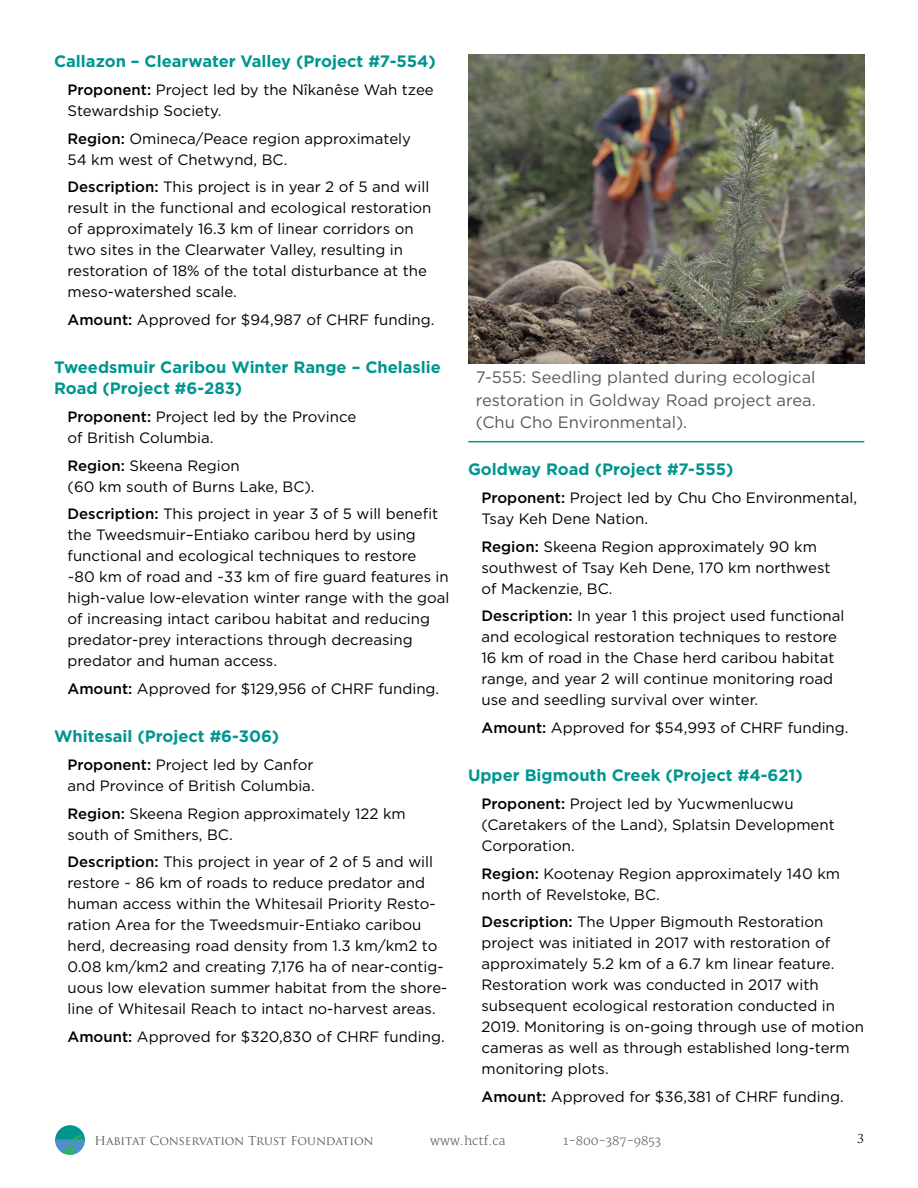
<style>
.page{position:relative;width:918px;height:1188px;background:#fff}
.page>*{position:absolute;margin:0;border:0;box-sizing:border-box;transform-origin:0 0}
.t1{font:700 16.5px/21px "Gotham HTF";color:#00958e}
.t2{font:16.5px/22.5px "Gotham HTF";color:#58595b;text-align:justify}
.t3{font:15px/21px "Gotham HTF";color:#000}
.t4{font:12px "Trajan Pro";letter-spacing:-.015em;color:#58595b}
.t5{font:300 12px "Merriweather";color:#58595b}
.t6{font:12px "Trajan Pro";color:#000}
.s1{font-weight:500}
</style>
<div class="page">
<svg style="left:56px;top:1126px;width:29px;height:29px"></svg>
<img style="left:468px;top:54px;width:396px;height:309px">
<hr style="left:468px;top:441px;width:396px;height:1px;background:#00958e">
<p class="t1" style="left:54px;top:50px;width:383px">Callazon – Clearwater Valley (Project #7-554)</p>
<p class="t3" style="left:68px;top:79px;width:368px"><span class="s1">Proponent:</span> Project led by the Nîkanêse Wah tzee<br>Stewardship Society.</p>
<p class="t3" style="left:68px;top:128px;width:345px"><span class="s1">Region:</span> Omineca/Peace region approximately<br>54 km west of Chetwynd, BC.</p>
<p class="t3" style="left:68px;top:176px;width:366px"><span class="s1">Description:</span> This project is in year 2 of 5 and will result in the functional and ecological restoration of approximately 16.3 km of linear corridors on two sites in the Clearwater Valley, resulting in restoration of 18% of the total disturbance at the meso-watershed scale.</p>
<p class="t3" style="left:68px;top:309px;width:369px"><span class="s1">Amount:</span> Approved for $94,987 of CHRF funding.</p>
<p class="t1" style="left:54px;top:356px;width:389px">Tweedsmuir Caribou Winter Range – Chelaslie<br>Road (Project #6-283)</p>
<p class="t3" style="left:68px;top:406px;width:290px"><span class="s1">Proponent:</span> Project led by the Province of British Columbia.</p>
<p class="t3" style="left:68px;top:455px;width:249px"><span class="s1">Region:</span> Skeena Region<br>(60 km south of Burns Lake, BC).</p>
<p class="t3" style="left:68px;top:503px;width:383px"><span class="s1">Description:</span> This project in year 3 of 5 will benefit the Tweedsmuir–Entiako caribou herd by using functional and ecological techniques to restore<br>~80 km of road and ~33 km of fire guard features in high-value low-elevation winter range with the goal of increasing intact caribou habitat and reducing predator-prey interactions through decreasing predator and human access.</p>
<p class="t3" style="left:68px;top:678px;width:373px"><span class="s1">Amount:</span> Approved for $129,956 of CHRF funding.</p>
<p class="t1" style="left:54px;top:725px;width:227px">Whitesail (Project #6-306)</p>
<p class="t3" style="left:68px;top:754px;width:249px"><span class="s1">Proponent:</span> Project led by Canfor and Province of British Columbia.</p>
<p class="t3" style="left:68px;top:803px;width:340px"><span class="s1">Region:</span> Skeena Region approximately 122 km south of Smithers, BC.</p>
<p class="t3" style="left:68px;top:851px;width:381px"><span class="s1">Description:</span> This project in year of 2 of 5 and will restore ~ 86 km of roads to reduce predator and human access within the Whitesail Priority Resto&shy;ration Area for the Tweedsmuir-Entiako caribou herd, decreasing road density from 1.3 km/km2 to 0.08 km/km2 and creating 7,176 ha of near-contig&shy;uous low elevation summer habitat from the shore&shy;line of Whitesail Reach to intact no-harvest areas.</p>
<p class="t3" style="left:68px;top:1026px;width:379px"><span class="s1">Amount:</span> Approved for $320,830 of CHRF funding.</p>
<p class="t2" style="left:476px;top:366px;width:342px">7-555: Seedling planted during ecological restoration in Goldway Road project area. (Chu Cho Environmental).</p>
<p class="t1" style="left:468px;top:458px;width:267px">Goldway Road (Project #7-555)</p>
<p class="t3" style="left:482px;top:487px;width:377px"><span class="s1">Proponent:</span> Project led by Chu Cho Environmental,<br>Tsay Keh Dene Nation.</p>
<p class="t3" style="left:482px;top:536px;width:350px"><span class="s1">Region:</span> Skeena Region approximately 90 km southwest of Tsay Keh Dene, 170 km northwest of Mackenzie, BC.</p>
<p class="t3" style="left:482px;top:605px;width:364px"><span class="s1">Description:</span> In year 1 this project used functional and ecological restoration techniques to restore 16 km of road in the Chase herd caribou habitat range, and year 2 will continue monitoring road use and seedling survival over winter.</p>
<p class="t3" style="left:482px;top:717px;width:368px"><span class="s1">Amount:</span> Approved for $54,993 of CHRF funding.</p>
<p class="t1" style="left:468px;top:764px;width:336px">Upper Bigmouth Creek (Project #4-621)</p>
<p class="t3" style="left:482px;top:793px;width:355px"><span class="s1">Proponent:</span> Project led by Yucwmenlucwu (Caretakers of the Land), Splatsin Development<br>Corporation.</p>
<p class="t3" style="left:482px;top:863px;width:360px"><span class="s1">Region:</span> Kootenay Region approximately 140 km north of Revelstoke, BC.</p>
<p class="t3" style="left:482px;top:911px;width:384px"><span class="s1">Description:</span> The Upper Bigmouth Restoration project was initiated in 2017 with restoration of approximately 5.2 km of a 6.7 km linear feature.<br>Restoration work was conducted in 2017 with subsequent ecological restoration conducted in 2019. Monitoring is on-going through use of motion cameras as well as through established long-term monitoring plots.</p>
<p class="t3" style="left:482px;top:1086px;width:364px"><span class="s1">Amount:</span> Approved for $36,381 of CHRF funding.</p>
<p class="t4" style="left:94px;top:1133px;width:280px">Habitat Conservation Trust Foundation</p>
<p class="t5" style="left:430px;top:1134px;width:77px">www.hctf.ca</p>
<p class="t5" style="left:563px;top:1134px;width:99px">1-800-387-9853</p>
<p class="t6" style="left:857px;top:1131px;width:8px">3</p>
</div>
